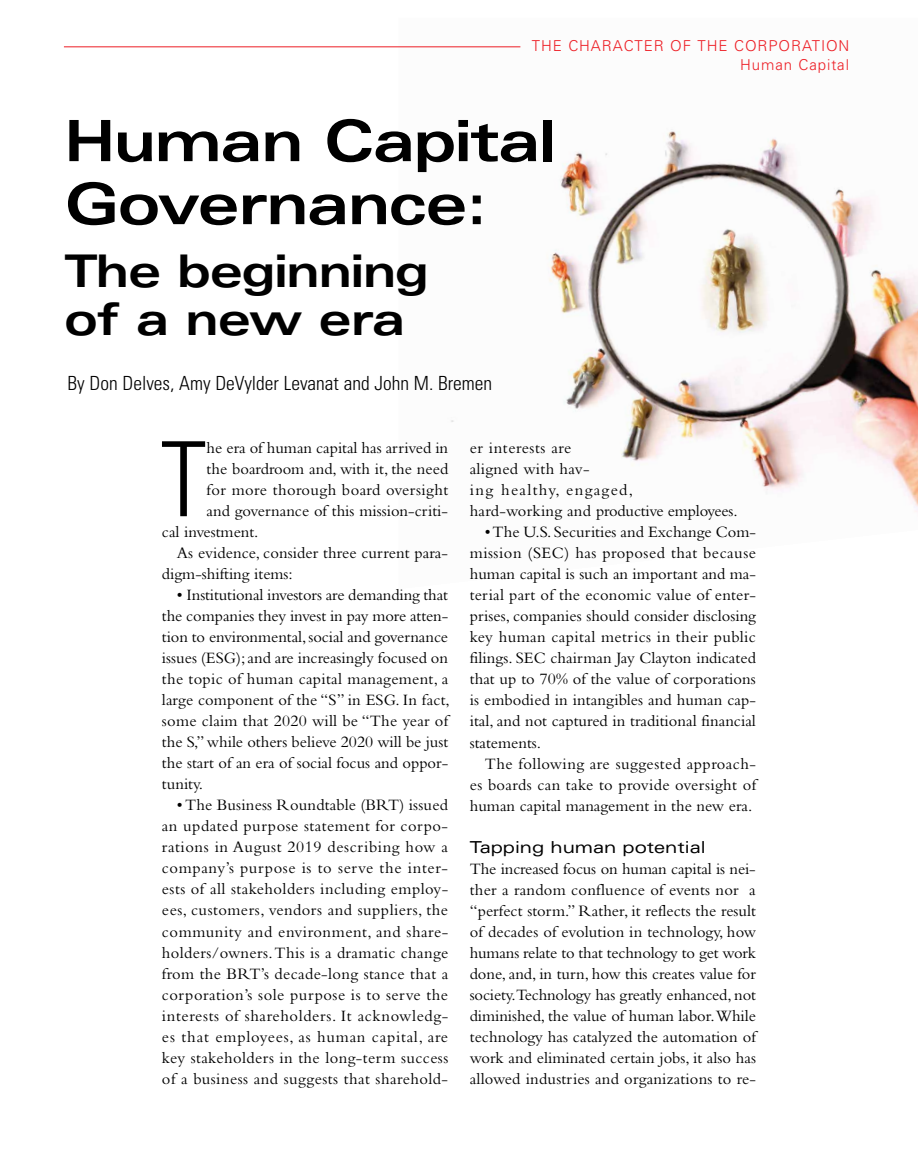
<style>
.page{position:relative;width:918px;height:1175px;background:#fff}
.page>*{position:absolute;margin:0;border:0;box-sizing:border-box;transform-origin:0 0}
.t1{font:300 condensed 103.8px "Univers";color:#000}
.t2{font:700 expanded 57px/63px "Univers";letter-spacing:-.025em;color:#000}
.t3{font:700 expanded 45px/48px "Univers";letter-spacing:-.025em;color:#000}
.t4{font:300 condensed 19.5px "Univers";color:#000}
.t5{font:16.5px/21px "Bembo";color:#000;text-align:justify}
.t6{font:16.5px/21px "Bembo";letter-spacing:.02em;color:#000}
.t7{font:16.5px "Bembo";letter-spacing:.025em;color:#000}
.t8{font:expanded 16.5px "Univers";color:#000}
.t9{font:300 15px/18.9px "Univers";letter-spacing:.06em;color:#ed1d24;text-align:right}
</style>
<div class="page">
<img style="left:398px;top:46px;width:520px;height:466px">
<hr style="left:64px;top:46px;width:456px;height:1px;background:#ed1d24">
<p class="t9" style="left:532px;top:36px;width:319px">THE CHARACTER OF THE CORPORATION<br>Human Capital</p>
<h2 class="t2" style="left:64px;top:109px;width:493px">Human Capital<br>Governance:</h2>
<h3 class="t3" style="left:64px;top:247px;width:366px">The beginning of a new era</h3>
<p class="t4" style="left:68px;top:372px;width:426px">By Don Delves, Amy DeVylder Levanat and John M. Bremen</p>
<h1 class="t1" style="left:161px;top:417px;width:48px">T</h1>
<p class="t5" style="left:207px;top:437px;width:243px">he era of human capital has arrived in</p>
<p class="t5" style="left:207px;top:458px;width:243px">the boardroom and, with it, the need</p>
<p class="t7" style="left:207px;top:480px;width:243px">for more thorough board oversight</p>
<p class="t5" style="left:207px;top:500px;width:243px">and governance of this mission-criti-</p>
<p class="t5" style="left:162px;top:521px;width:98px">cal investment.</p>
<p class="t5" style="left:177px;top:542px;width:273px">As evidence, consider three current para-</p>
<p class="t5" style="left:162px;top:563px;width:132px">digm-shifting items:</p>
<p class="t5" style="left:162px;top:584px;width:289px;text-indent:15px">• Institutional investors are demanding that the companies they invest in pay more atten&shy;tion to environmental, social and governance issues (ESG); and are increasingly focused on the topic of human capital management, a large component of the “S” in ESG. In fact, some claim that 2020 will be “The year of the S,” while others believe 2020 will be just the start of an era of social focus and oppor&shy;tunity.</p>
<p class="t5" style="left:162px;top:794px;width:288px;text-indent:15px">• The Business Roundtable (BRT) issued an updated purpose statement for corpo&shy;rations in August 2019 describing how a company’s purpose is to serve the inter&shy;ests of all stakeholders including employ&shy;ees, customers, vendors and suppliers, the community and environment, and share&shy;holders/owners. This is a dramatic change from the BRT’s decade-long stance that a corporation’s sole purpose is to serve the interests of shareholders. It acknowledg&shy;es that employees, as human capital, are key stakeholders in the long-term success of a business and suggests that sharehold-</p>
<p class="t6" style="left:470px;top:437px;width:269px">er interests are<br>aligned with hav-<br>ing healthy, engaged,<br>hard-working and productive employees.</p>
<p class="t5" style="left:470px;top:521px;width:288px;text-indent:15px">• The U.S. Securities and Exchange Com&shy;mission (SEC) has proposed that because human capital is such an important and ma&shy;terial part of the economic value of enter&shy;prises, companies should consider disclosing key human capital metrics in their public filings. SEC chairman Jay Clayton indicated that up to 70% of the value of corporations is embodied in intangibles and human cap&shy;ital, and not captured in traditional financial statements.</p>
<p class="t5" style="left:470px;top:752px;width:288px;text-indent:15px">The following are suggested approach&shy;es boards can take to provide oversight of human capital management in the new era.</p>
<p class="t8" style="left:470px;top:837px;width:237px">Tapping human potential</p>
<p class="t5" style="left:470px;top:857px;width:288px">The increased focus on human capital is nei&shy;ther a random confluence of events nor a “perfect storm.” Rather, it reflects the result of decades of evolution in technology, how humans relate to that technology to get work done, and, in turn, how this creates value for society.Technology has greatly enhanced, not diminished, the value of human labor.While technology has catalyzed the automation of work and eliminated certain jobs, it also has allowed industries and organizations to re-</p>
</div>
